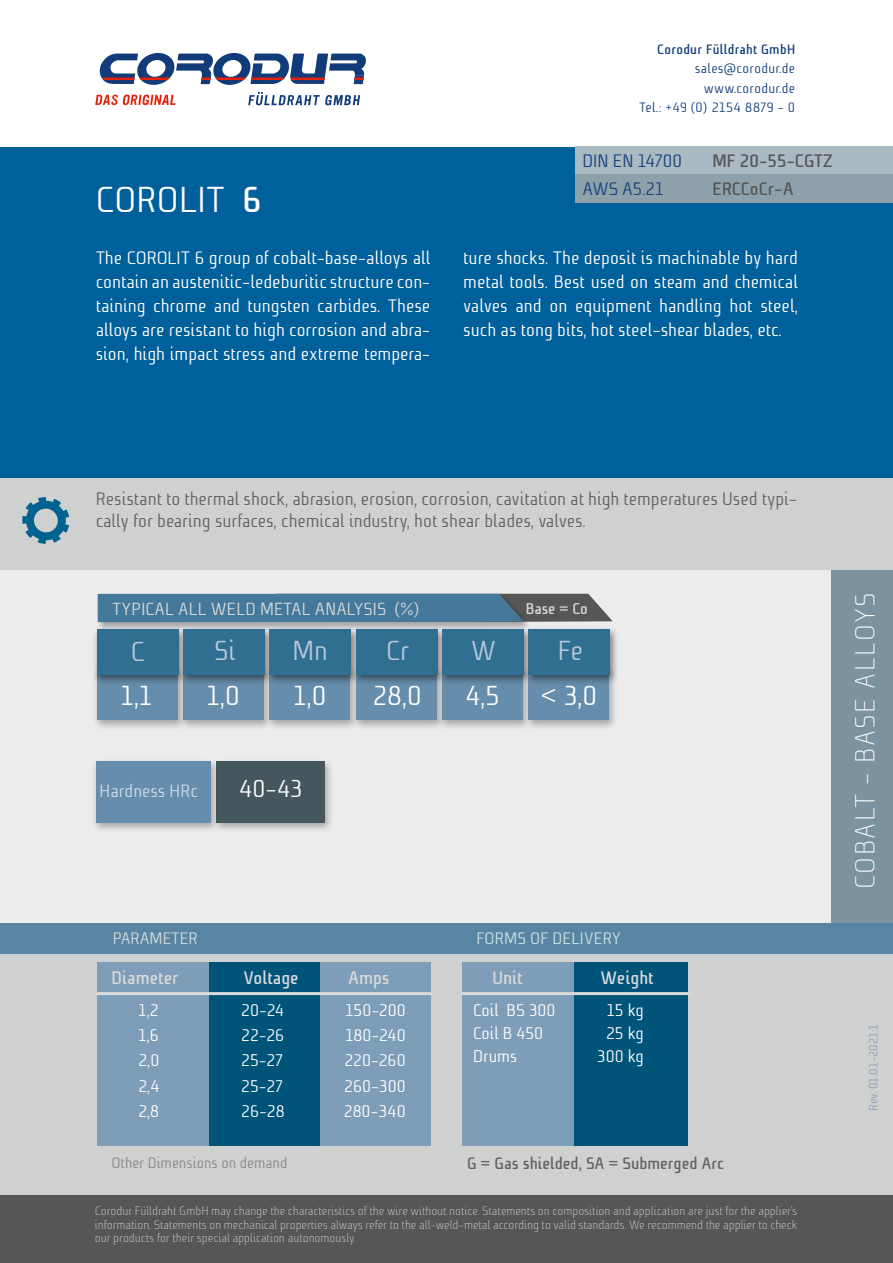
<style>
.page{position:relative;width:893px;height:1263px;background:#fff}
.page>*{position:absolute;margin:0;border:0;box-sizing:border-box;transform-origin:0 0}
.t1{font:36px "Niks";letter-spacing:.01em;color:#fff}
.t2{font:700 36px "Niks";color:#fff}
.t3{font:27.45px "Niks";color:#fff}
.t4{font:300 27.45px "Niks";letter-spacing:.06em;color:#fff}
.t5{font:27.45px "Niks";color:#b8c8db}
.t6{font:24.45px "Niks";color:#fff}
.t7{font:18px/24px "Niks";color:#fff;text-align:justify}
.t8{font:18px/22.5px "Niks";color:#626262}
.t9{font:700 18px "Niks";color:#d9dada}
.t10{font:700 18px "Niks";color:#565655}
.t11{font:18px "Niks";color:#16417c}
.t12{font:17.85px "Niks";color:#d0dae7}
.t13{font:17.55px "Niks";letter-spacing:.01em;color:#d9dada}
.t14{font:16.8px "Niks";letter-spacing:-.01em;color:#fff}
.t15{font:700 16.5px "Niks";color:#626262}
.t16{font:16.5px "Niks";letter-spacing:.01em;color:#cce4df}
.t17{font:16.5px "Niks";color:#d9dada}
.t18{font:700 15.6px "Niks";color:#d9dada}
.t19{font:15px "Niks";color:#868786}
.t20{font:13.5px/19.5px "Niks";letter-spacing:.025em;color:#103d79;text-align:right}
.t21{font:700 13.5px "Niks";letter-spacing:.025em;color:#103d79}
.t22{font:300 12px/13.5px "Niks";color:#d8dee2;text-align:justify}
.t23{font:12px "Niks";letter-spacing:-.005em;color:#8fa0bd}
</style>
<div class="page">
<div style="left:0;top:512px;width:893px;height:469px;background:#ececec"></div>
<svg style="left:99px;top:53px;width:267px;height:32px"></svg>
<svg style="left:95px;top:95px;width:81px;height:10px"></svg>
<svg style="left:248px;top:92px;width:113px;height:13px"></svg>
<div style="left:831px;top:570px;width:62px;height:353px;background:#7c929e"></div>
<div style="left:0;top:940px;width:893px;height:277px;background:#cfd0d0"></div>
<div style="left:320px;top:962px;width:111px;height:183px;background:#7e9db8"></div>
<div style="left:102px;top:962px;width:218px;height:183px;background:#005479"></div>
<div style="left:98px;top:962px;width:111px;height:183px;background:#7e9db8"></div>
<div style="left:0;top:147px;width:893px;height:333px;background:#00609b"></div>
<div style="left:575px;top:146px;width:318px;height:29px;background:#aab9c2"></div>
<div style="left:0;top:478px;width:893px;height:91px;background:#cfd0d0"></div>
<div style="left:0;top:1195px;width:893px;height:68px;background:#565655"></div>
<div style="left:97px;top:593px;width:435px;height:39px;background:#000;opacity:.3"></div>
<svg style="left:98px;top:594px;width:515px;height:28px;background:#4b7590"></svg>
<div style="left:90px;top:664px;width:98px;height:68px;background:#000;opacity:.3"></div>
<div style="left:97px;top:669px;width:81px;height:50px;background:#668dab"></div>
<div style="left:90px;top:625px;width:99px;height:62px;background:#000;opacity:.5"></div>
<div style="left:97px;top:629px;width:81px;height:45px;background:#306f92"></div>
<div style="left:177px;top:664px;width:98px;height:68px;background:#000;opacity:.3"></div>
<div style="left:183px;top:669px;width:81px;height:50px;background:#668dab"></div>
<div style="left:177px;top:625px;width:98px;height:62px;background:#000;opacity:.5"></div>
<div style="left:183px;top:629px;width:81px;height:45px;background:#306f92"></div>
<div style="left:263px;top:664px;width:98px;height:68px;background:#000;opacity:.3"></div>
<div style="left:270px;top:669px;width:80px;height:50px;background:#668dab"></div>
<div style="left:263px;top:625px;width:98px;height:62px;background:#000;opacity:.5"></div>
<div style="left:270px;top:629px;width:81px;height:45px;background:#306f92"></div>
<div style="left:349px;top:664px;width:98px;height:68px;background:#000;opacity:.3"></div>
<div style="left:356px;top:669px;width:81px;height:50px;background:#668dab"></div>
<div style="left:349px;top:625px;width:99px;height:62px;background:#000;opacity:.5"></div>
<div style="left:356px;top:629px;width:81px;height:45px;background:#306f92"></div>
<div style="left:436px;top:664px;width:98px;height:68px;background:#000;opacity:.3"></div>
<div style="left:442px;top:669px;width:81px;height:50px;background:#668dab"></div>
<div style="left:436px;top:625px;width:98px;height:62px;background:#000;opacity:.5"></div>
<div style="left:442px;top:629px;width:81px;height:45px;background:#306f92"></div>
<div style="left:522px;top:664px;width:98px;height:68px;background:#000;opacity:.3"></div>
<div style="left:529px;top:669px;width:80px;height:50px;background:#668dab"></div>
<div style="left:522px;top:625px;width:98px;height:62px;background:#000;opacity:.5"></div>
<div style="left:529px;top:629px;width:81px;height:45px;background:#306f92"></div>
<div style="left:210px;top:756px;width:126px;height:79px;background:#000;opacity:.3"></div>
<div style="left:217px;top:761px;width:108px;height:61px;background:#46565d"></div>
<div style="left:89px;top:756px;width:132px;height:79px;background:#000;opacity:.3"></div>
<div style="left:96px;top:761px;width:114px;height:61px;background:#668dab"></div>
<div style="left:0;top:923px;width:893px;height:31px;background:#5885a4"></div>
<hr style="left:96px;top:992px;width:336px;height:3px;background:#d9dada">
<div style="left:467px;top:962px;width:221px;height:183px;background:#005479"></div>
<div style="left:462px;top:962px;width:112px;height:183px;background:#7e9db8"></div>
<hr style="left:461px;top:992px;width:231px;height:3px;background:#d9dada">
<svg style="left:22px;top:497px;width:47px;height:47px"></svg>
<div style="left:575px;top:174px;width:318px;height:29px;background:#8ea1ab"></div>
<p class="t21" style="left:657px;top:40px;width:139px">Corodur Fülldraht GmbH</p>
<p class="t20" style="left:639px;top:58px;width:157px">sales@corodur.de www.corodur.de<br>Tel.: +49 (0) 2154 8879 - 0</p>
<h1 class="t1" style="left:96px;top:176px;width:122px">Corolit</h1>
<h1 class="t2" style="left:242px;top:175px;width:21px">6</h1>
<p class="t11" style="left:583px;top:149px;width:101px">DIN EN 14700</p>
<p class="t10" style="left:713px;top:149px;width:122px">MF 20-55-CGTZ</p>
<p class="t11" style="left:583px;top:177px;width:83px">AWS A5.21</p>
<p class="t10" style="left:713px;top:177px;width:82px">ERCCoCr-A</p>
<p class="t7" style="left:96px;top:245px;width:50px">The COROLI</p>
<p class="t7" style="left:96px;top:245px;width:336px;text-indent:85px">T 6 group of cobalt-base-alloys all contain an austenitic-ledeburitic structure con&shy;taining chrome and tungsten carbides. These alloys are resistant to high corrosion and abra&shy;sion, high impact stress and extreme tempera-</p>
<p class="t7" style="left:463px;top:245px;width:336px">ture shocks. The deposit is machinable by hard metal tools. Best used on steam and chemical valves and on equipment handling hot steel, such as tong bits, hot steel-shear blades, etc.</p>
<p class="t8" style="left:96px;top:487px;width:703px">Resistant to thermal shock, abrasion, erosion, corrosion, cavitation at high temperatures Used typi&shy;cally for bearing surfaces, chemical industry, hot shear blades, valves.</p>
<p class="t13" style="left:112px;top:597px;width:309px">TYPICAL ALL WELD METAL ANALYSIS (%)</p>
<p class="t18" style="left:526px;top:597px;width:64px">Base = Co</p>
<h2 class="t5" style="left:131px;top:633px;width:15px">C</h2>
<h2 class="t5" style="left:214px;top:632px;width:23px">Si</h2>
<h2 class="t5" style="left:293px;top:632px;width:37px">Mn</h2>
<h2 class="t5" style="left:386px;top:632px;width:24px">Cr</h2>
<h2 class="t5" style="left:471px;top:632px;width:26px">W</h2>
<h2 class="t5" style="left:558px;top:632px;width:27px">Fe</h2>
<h2 class="t3" style="left:121px;top:677px;width:33px">1,1</h2>
<h2 class="t3" style="left:207px;top:677px;width:35px">1,0</h2>
<h2 class="t3" style="left:293px;top:677px;width:35px">1,0</h2>
<h2 class="t3" style="left:373px;top:677px;width:50px">28,0</h2>
<h2 class="t3" style="left:465px;top:677px;width:36px">4,5</h2>
<h2 class="t3" style="left:541px;top:677px;width:57px">&lt; 3,0</h2>
<p class="t12" style="left:100px;top:779px;width:100px">Hardness HRc</p>
<h3 class="t6" style="left:239px;top:772px;width:65px">40-43</h3>
<p class="t17" style="left:113px;top:928px;width:84px">PARAMETER</p>
<p class="t16" style="left:476px;top:928px;width:146px">FORMS OF DELIVERY</p>
<p class="t9" style="left:492px;top:966px;width:32px">Unit</p>
<p class="t9" style="left:601px;top:966px;width:55px">Weight</p>
<p class="t14" style="left:473px;top:999px;width:84px">Coil BS 300</p>
<p class="t14" style="left:607px;top:999px;width:39px">15 kg</p>
<p class="t14" style="left:473px;top:1022px;width:72px">Coil B 450</p>
<p class="t14" style="left:606px;top:1022px;width:39px">25 kg</p>
<p class="t14" style="left:473px;top:1045px;width:46px">Drums</p>
<p class="t14" style="left:597px;top:1045px;width:48px">300 kg</p>
<p class="t9" style="left:112px;top:966px;width:68px">Diameter</p>
<p class="t9" style="left:244px;top:966px;width:57px">Voltage</p>
<p class="t9" style="left:348px;top:966px;width:43px">Amps</p>
<p class="t14" style="left:138px;top:999px;width:22px">1,2</p>
<p class="t14" style="left:241px;top:999px;width:45px">20-24</p>
<p class="t14" style="left:346px;top:999px;width:62px">150-200</p>
<p class="t14" style="left:138px;top:1024px;width:22px">1,6</p>
<p class="t14" style="left:241px;top:1024px;width:45px">22-26</p>
<p class="t14" style="left:345px;top:1024px;width:62px">180-240</p>
<p class="t14" style="left:138px;top:1049px;width:22px">2,0</p>
<p class="t14" style="left:241px;top:1049px;width:43px">25-27</p>
<p class="t14" style="left:344px;top:1049px;width:63px">220-260</p>
<p class="t14" style="left:138px;top:1075px;width:23px">2,4</p>
<p class="t14" style="left:241px;top:1075px;width:43px">25-27</p>
<p class="t14" style="left:344px;top:1075px;width:63px">260-300</p>
<p class="t14" style="left:138px;top:1100px;width:22px">2,8</p>
<p class="t14" style="left:241px;top:1100px;width:45px">26-28</p>
<p class="t14" style="left:344px;top:1100px;width:63px">280-340</p>
<p class="t15" style="left:467px;top:1152px;width:259px">G = Gas shielded, SA = Submerged Arc</p>
<p class="t22" style="left:95px;top:1204px;width:704px">Corodur Fülldraht GmbH may change the characteristics of the wire without notice. Statements on composition and application are just for the applier’s information. Statements on mechanical properties always refer to the all-weld-metal according to valid standards. We recommend the applier to check our products for their special application autonomously.</p>
<p class="t19" style="left:112px;top:1153px;width:177px">Other Dimensions on demand</p>
<h2 class="t4" style="left:847px;top:889px;width:298px;rotate:-90deg">Cobalt - base alloys</h2>
<p class="t23" style="left:865px;top:1111px;width:89px;rotate:-90deg">Rev. 01.01-2021:1</p>
</div>
